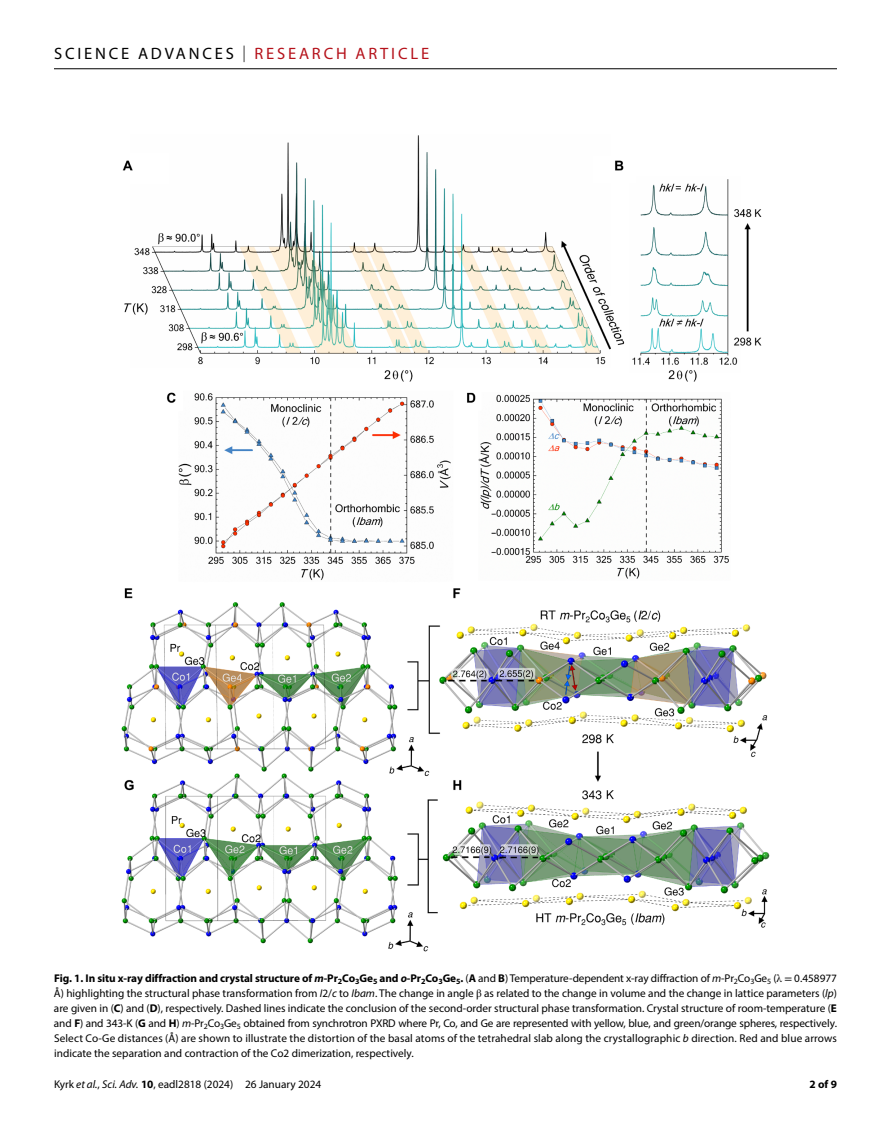
<style>
.page{position:relative;width:891px;height:1134px;background:#fff}
.page>*{position:absolute;margin:0;border:0;box-sizing:border-box;transform-origin:0 0}
.t1{font:16.5px "Myriad Pro";letter-spacing:.17em;color:#000}
.t2{font:11.25px/15px "Myriad Pro";color:#000;text-align:justify}
.t3{font:700 11.25px "Myriad Pro";color:#000}
.s1{font-weight:300}
.s2{color:#b5121b}
.s3{font-weight:700}
.s4{font-weight:700;font-style:italic}
.s5{font-style:italic}
.s6{font-family:"STIX"}
</style>
<div class="page">
<hr style="left:54px;top:68px;width:783px;height:1px;background:#000">
<img style="left:122px;top:135px;width:648px;height:816px">
<h1 class="t1" style="left:54px;top:44px;width:376px">Science Adva nces <span class="s1">|</span> <span class="s2">Resear ch Ar ticle</span></h1>
<p class="t2" style="left:54px;top:971px;width:785px"><span class="s3">Fig. 1. In situ x-ray diffraction and crystal structure of</span> <span class="s4">m</span><span class="s3">-Pr</span><sub>2</sub><span class="s3">Co</span><sub>3</sub><span class="s3">Ge</span><sub>5</sub> <span class="s3">and</span> <span class="s4">o</span><span class="s3">-Pr</span><sub>2</sub><span class="s3">Co</span><sub>3</sub><span class="s3">Ge</span><sub>5</sub><span class="s3">.</span> (<span class="s3">A</span> and <span class="s3">B</span>) Temperature-dependent x-ray diffraction of <span class="s5">m</span>-Pr<sub>2</sub>Co<sub>3</sub>Ge<sub>5</sub> (<span class="s6">λ =</span> 0.458977<br>Å) highlighting the structural phase transformation from <span class="s5">I</span>2/<span class="s5">c</span> to <span class="s5">Ibam</span>. The change in angle <span class="s6">β</span> as related to the change in volume and the change in lattice parameters (<span class="s5">lp</span>) are given in (<span class="s3">C</span>) and (<span class="s3">D</span>), respectively. Dashed lines indicate the conclusion of the second-order structural phase transformation. Crystal structure of room-temperature (<span class="s3">E </span>and <span class="s3">F</span>) and 343-K (<span class="s3">G</span> and <span class="s3">H</span>) <span class="s5">m</span>-Pr<sub>2</sub>Co<sub>3</sub>Ge<sub>5</sub> obtained from synchrotron PXRD where Pr, Co, and Ge are represented with yellow, blue, and green/orange spheres, respectively.<br>Select Co-Ge distances (Å) are shown to illustrate the distortion of the basal atoms of the tetrahedral slab along the crystallographic <span class="s5">b</span> direction. Red and blue arrows indicate the separation and contraction of the Co2 dimerization, respectively.</p>
<p class="t2" style="left:54px;top:1076px;width:269px">Kyrk <span class="s5">et al.</span>, <span class="s5">Sci. Adv.</span> <span class="s3">10</span>, eadl2818 (2024) 26 January 2024</p>
<p class="t3" style="left:810px;top:1075px;width:29px">2 of 9</p>
</div>
